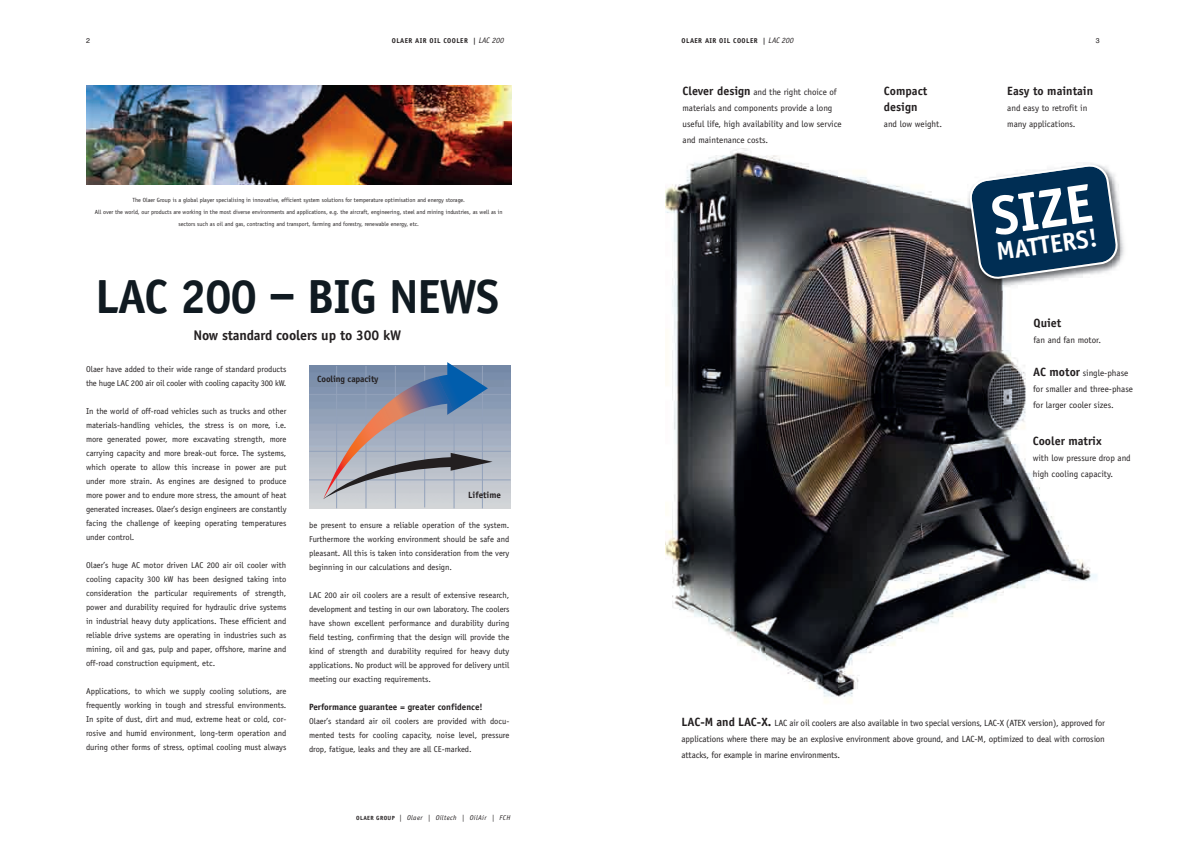
<style>
.page{position:relative;width:1191px;height:842px;background:#fff}
.page>*{position:absolute;margin:0;border:0;box-sizing:border-box;transform-origin:0 0}
.t1{font:700 55px "Officina Sans";color:#fff}
.t2{font:700 48px "Officina Sans";letter-spacing:-.03em;color:#101a21}
.t3{font:700 25.4px "Officina Sans";color:#fff}
.t4{font:700 14px "Officina Sans";letter-spacing:-.01em;color:#231f20}
.t5{font:700 12px/16px "Officina Sans";color:#231f20}
.t6{font:9px/16px "Officina Sans";color:#231f20}
.t7{font:700 9px "Officina Sans";color:#231f20}
.t8{font:8.5px/14px "Officina Sans";color:#231f20;text-align:justify}
.t9{font:8.5px/14px "Officina Sans";letter-spacing:-.02em;color:#231f20}
.t10{font:700 7px "Officina Sans";letter-spacing:.055em;color:#231f20}
.t11{font:italic 7px "Officina Sans";letter-spacing:.05em;color:#231f20}
.t12{font:7px "Helvetica";color:#231f20}
.t13{font:6px/12px "Officina Sans";color:#231f20;text-align:center}
.s1{font-weight:400;font-style:italic;font-size:8px}
.s2{font-weight:700;font-style:normal;font-size:6px}
.s3{font-weight:700;font-size:12px}
</style>
<div class="page">
<img style="left:86px;top:85px;width:425px;height:99px">
<img style="left:309px;top:366px;width:202px;height:143px">
<hr style="left:336px;top:366px;width:1px;height:142px;background:#93a2bb">
<hr style="left:365px;top:366px;width:1px;height:142px;background:#93a2bb">
<hr style="left:395px;top:366px;width:1px;height:142px;background:#93a2bb">
<hr style="left:424px;top:366px;width:1px;height:141px;background:#93a2bb">
<hr style="left:453px;top:366px;width:1px;height:142px;background:#93a2bb">
<hr style="left:482px;top:366px;width:1px;height:142px;background:#93a2bb">
<hr style="left:309px;top:394px;width:201px;height:1px;background:#93a2bb">
<hr style="left:309px;top:422px;width:201px;height:1px;background:#93a2bb">
<hr style="left:309px;top:451px;width:201px;height:1px;background:#93a2bb">
<hr style="left:309px;top:479px;width:201px;height:1px;background:#93a2bb">
<svg style="left:323px;top:362px;width:169px;height:137px"></svg>
<img style="left:665px;top:148px;width:432px;height:555px">
<img style="left:1120px;top:222px;width:4px;height:40px">
<img style="left:960px;top:155px;width:160px;height:139px">
<svg style="left:968px;top:163px;width:151px;height:117px"></svg>
<p class="t12" style="left:86px;top:37px;width:5px">2</p>
<p class="t10" style="left:392px;top:38px;width:114px">OLAER AIR OIL COOLER | <span class="s1">LAC 200</span></p>
<p class="t10" style="left:681px;top:38px;width:114px">OLAER AIR OIL COOLER | <span class="s1">LAC 200</span></p>
<p class="t12" style="left:1095px;top:37px;width:5px">3</p>
<p class="t13" style="left:95px;top:194px;width:409px">The Olaer Group is a global player specialising in innovative, efficient system solutions for temperature optimisation and energy storage.<br>All over the world, our products are working in the most diverse environments and applications, e.g. the aircraft, engineering, steel and mining industries, as well as in sectors such as oil and gas, contracting and transport, farming and forestry, renewable energy, etc.</p>
<h2 class="t2" style="left:95px;top:278px;width:405px">LAC 200 – BIG NEWS</h2>
<h3 class="t4" style="left:193px;top:330px;width:209px">Now standard coolers up to 300 kW</h3>
<p class="t9" style="left:86px;top:363px;width:202px">Olaer have added to their wide range of standard products the huge LAC 200 air oil cooler with cooling capacity 300 kW.</p>
<p class="t8" style="left:86px;top:405px;width:202px">In the world of off-road vehicles such as trucks and other materials-handling vehicles, the stress is on more, i.e. more generated power, more excavating strength, more carrying capacity and more break-out force. The systems, which operate to allow this increase in power are put under more strain. As engines are designed to produce more power and to endure more stress, the amount of heat generated increases. Olaer’s design engineers are constantly facing the challenge of keeping operating temperatures under control.</p>
<p class="t8" style="left:86px;top:559px;width:202px">Olaer’s huge AC motor driven LAC 200 air oil cooler with cooling capacity 300 kW has been designed taking into consideration the particular requirements of strength, power and durability required for hydraulic drive systems in industrial heavy duty applications. These efficient and reliable drive systems are operating in industries such as mining, oil and gas, pulp and paper, offshore, marine and off-road construction equipment, etc.</p>
<p class="t8" style="left:86px;top:685px;width:202px">Applications, to which we supply cooling solutions, are frequently working in tough and stressful environments.<br>In spite of dust, dirt and mud, extreme heat or cold, cor&shy;rosive and humid environment, long-term operation and during other forms of stress, optimal cooling must always</p>
<p class="t7" style="left:317px;top:375px;width:63px">Cooling capacity</p>
<p class="t7" style="left:468px;top:492px;width:34px">Lifetime</p>
<p class="t8" style="left:309px;top:519px;width:202px">be present to ensure a reliable operation of the system.<br>Furthermore the working environment should be safe and pleasant. All this is taken into consideration from the very beginning in our calculations and design.</p>
<p class="t8" style="left:309px;top:588px;width:202px">LAC 200 air oil coolers are a result of extensive research, development and testing in our own laboratory. The coolers have shown excellent performance and durability during field testing, confirming that the design will provide the kind of strength and durability required for heavy duty applications. No product will be approved for delivery until meeting our exacting requirements.</p>
<p class="t7" style="left:309px;top:703px;width:175px">Performance guarantee = greater confidence!</p>
<p class="t8" style="left:309px;top:715px;width:202px">Olaer’s standard air oil coolers are provided with docu&shy;mented tests for cooling capacity, noise level, pressure drop, fatigue, leaks and they are all CE-marked.</p>
<p class="t11" style="left:356px;top:815px;width:156px"><span class="s2">OLAER GROUP</span> | Olaer | Oiltech | OilAir | FCH</p>
<p class="t6" style="left:682px;top:84px;width:160px"><span class="s3">Clever design</span> and the right choice of materials and components provide a long useful life, high availability and low service and maintenance costs.</p>
<h3 class="t5" style="left:884px;top:84px;width:45px">Compact design</h3>
<p class="t6" style="left:884px;top:116px;width:60px">and low weight.</p>
<h3 class="t5" style="left:1007px;top:84px;width:87px">Easy to maintain</h3>
<p class="t6" style="left:1007px;top:100px;width:82px">and easy to retrofit in many applications.</p>
<h1 class="t1" style="left:989px;top:196px;width:103px;rotate:-8deg">SIZE</h1>
<h3 class="t3" style="left:995px;top:242px;width:103px;rotate:-8deg">MATTERS!</h3>
<h3 class="t5" style="left:1033px;top:316px;width:29px">Quiet</h3>
<p class="t6" style="left:1033px;top:333px;width:69px">fan and fan motor.</p>
<p class="t6" style="left:1033px;top:365px;width:101px"><span class="s3">AC motor</span> single-phase for smaller and three-phase for larger cooler sizes.</p>
<h3 class="t5" style="left:1032px;top:434px;width:70px">Cooler matrix</h3>
<p class="t6" style="left:1032px;top:451px;width:100px">with low pressure drop and high cooling capacity.</p>
<p class="t6" style="left:681px;top:715px;width:425px;text-align:justify"><span class="s3">LAC-M and LAC-X.</span> LAC air oil coolers are also available in two special versions, LAC-X (ATEX version), approved for applications where there may be an explosive environment above ground, and LAC-M, optimized to deal with corrosion attacks, for example in marine environments.</p>
</div>
